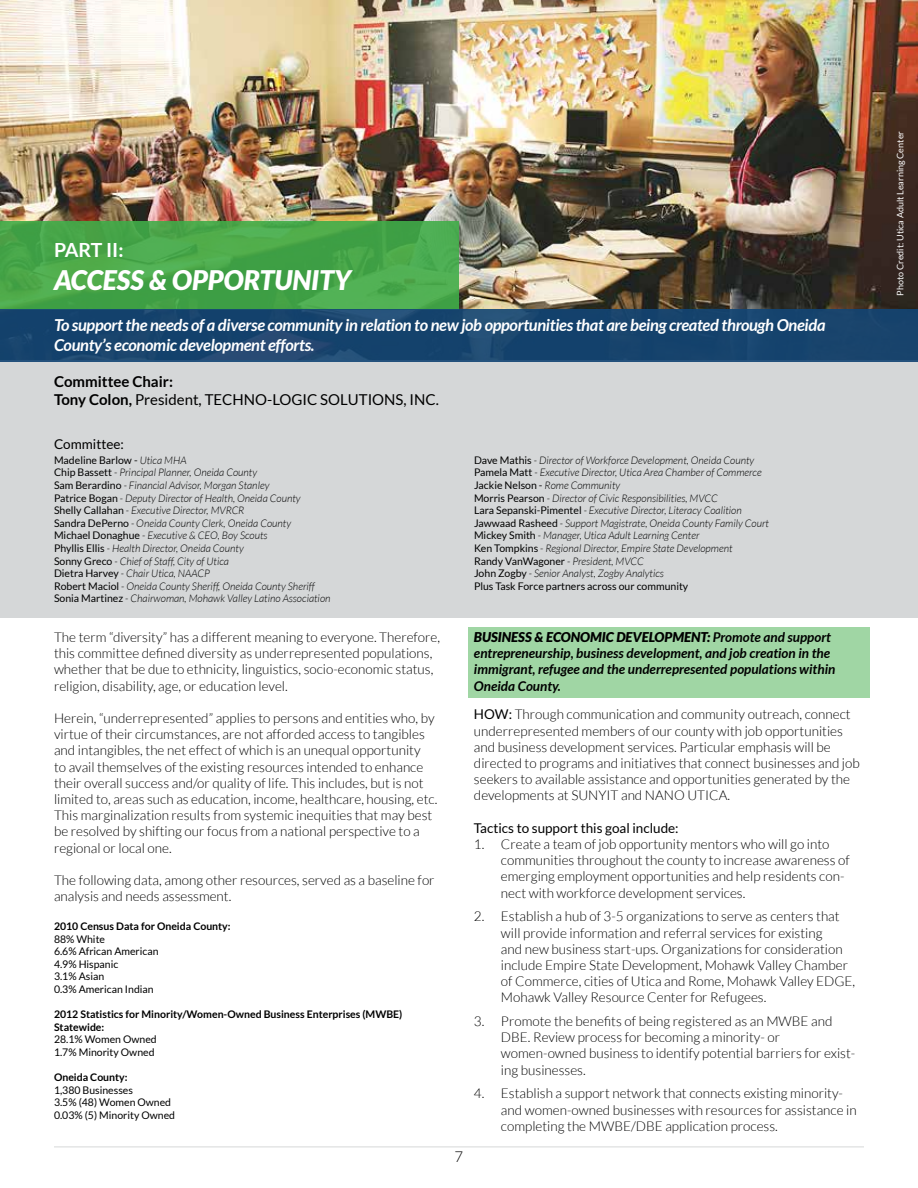
<style>
.page{position:relative;width:918px;height:1188px;background:#fff}
.page>*{position:absolute;margin:0;border:0;box-sizing:border-box;transform-origin:0 0}
.t1{font:italic 900 27px "Lato";color:#fff}
.t2{font:700 19.5px "Lato";letter-spacing:-.015em;color:#fff}
.t3{font:italic 700 16.5px/19.8px "Lato";letter-spacing:-.02em;color:#fff}
.t4{font:15px/18px "Lato";color:#000}
.t5{font:300 15px "Lato";color:#000}
.t6{font:300 13.5px/16.2px "Lato";color:#000}
.t7{font:italic 700 13.5px/16.2px "Lato";color:#000}
.t8{font:13.5px "Lato";color:#000}
.t9{font:italic 300 10.5px/12.6px "Lato";color:#000}
.t10{font:10.5px/12.6px "Lato";color:#000}
.t11{font:700 10.5px/12.6px "Lato";color:#000}
.t12{font:9px "Lato";color:#fff}
.s1{font-weight:700}
.s2{font-weight:400;font-style:normal}
.s3{font-weight:900}
.s4{font-weight:400}
</style>
<div class="page">
<img style="left:0;top:0;width:918px;height:310px">
<div style="left:468px;top:627px;width:402px;height:71px;background:#a0d6a4"></div>
<div style="left:0;top:360px;width:918px;height:257px;background:#d1d3d4"></div>
<div style="left:0;top:221px;width:459px;height:89px;background:linear-gradient(to right,#47a547,#48a94d)"></div>
<svg style="left:0;top:310px;width:918px;height:52px;background:#18446e"></svg>
<hr style="left:54px;top:1147px;width:810px;height:1px;background:#d1d3d4">
<h2 class="t2" style="left:54px;top:239px;width:71px">PART II:</h2>
<h1 class="t1" style="left:54px;top:264px;width:298px">ACCESS &amp; OPPORTUNITY</h1>
<p class="t3" style="left:54px;top:316px;width:773px">To support the needs of a diverse community in relation to new job opportunities that are being created through Oneida<br>County’s economic development efforts.</p>
<p class="t4" style="left:54px;top:373px;width:387px"><span class="s1">Committee Chair:<br>Tony Colon,</span> President, TECHNO-LOGIC SOLUTIONS, INC.</p>
<p class="t8" style="left:54px;top:437px;width:71px">Committee:</p>
<p class="t9" style="left:54px;top:454px;width:278px"><span class="s2">Madeline Barlow -</span> Utica MHA<br><span class="s2">Chip Bassett</span> - Principal Planner, Oneida County<br><span class="s2">Sam Berardino</span> - Financial Advisor, Morgan Stanley<br><span class="s2">Patrice Bogan</span> - Deputy Director of Health, Oneida County <span class="s2">Shelly Callahan</span> - Executive Director, MVRCR<br><span class="s2">Sandra DePerno</span> - Oneida County Clerk, Oneida County<br><span class="s2">Michael Donaghue</span> - Executive &amp; CEO, Boy Scouts<br><span class="s2">Phyllis Ellis</span> - Health Director, Oneida County<br><span class="s2">Sonny Greco</span> - Chief of Staff, City of Utica<br><span class="s2">Dietra Harvey</span> - Chair Utica, NAACP<br><span class="s2">Robert Maciol</span> - Oneida County Sheriff, Oneida County Sheriff <span class="s2">Sonia Martinez</span> - Chairwoman, Mohawk Valley Latino Association</p>
<p class="t6" style="left:54px;top:629px;width:388px">The term “diversity” has a different meaning to everyone. Therefore, this committee defined diversity as underrepresented populations, whether that be due to ethnicity, linguistics, socio-economic status, religion, disability, age, or education level.</p>
<p class="t6" style="left:54px;top:710px;width:385px">Herein, “underrepresented” applies to persons and entities who, by virtue of their circumstances, are not afforded access to tangibles and intangibles, the net effect of which is an unequal opportunity<br>to avail themselves of the existing resources intended to enhance their overall success and/or quality of life. This includes, but is not limited to, areas such as education, income, healthcare, housing, etc.<br>This marginalization results from systemic inequities that may best be resolved by shifting our focus from a national perspective to a regional or local one.</p>
<p class="t6" style="left:54px;top:872px;width:382px">The following data, among other resources, served as a baseline for analysis and needs assessment.</p>
<p class="t11" style="left:54px;top:920px;width:178px">2010 Census Data for Oneida County:</p>
<p class="t10" style="left:54px;top:932px;width:106px">88% White<br>6.6% African American<br>4.9% Hispanic<br>3.1% Asian<br>0.3% American Indian</p>
<p class="t11" style="left:54px;top:1008px;width:350px">2012 Statistics for Minority/Women-Owned Business Enterprises (MWBE)<br>Statewide:</p>
<p class="t10" style="left:54px;top:1033px;width:104px">28.1% Women Owned<br>1.7% Minority Owned</p>
<p class="t11" style="left:54px;top:1071px;width:75px">Oneida County:</p>
<p class="t10" style="left:54px;top:1084px;width:123px">1,380 Businesses<br>3.5% (48) Women Owned<br>0.03% (5) Minority Owned</p>
<p class="t9" style="left:474px;top:454px;width:297px"><span class="s2">Dave Mathis</span> - Director of Workforce Development, Oneida County <span class="s2">Pamela Matt</span> - Executive Director, Utica Area Chamber of Commerce <span class="s2">Jackie Nelson -</span> Rome Community<br><span class="s2">Morris Pearson</span> - Director of Civic Responsibilities, MVCC<br><span class="s2">Lara Sepanski-Pimentel</span> - Executive Director, Literacy Coalition <span class="s2">Jawwaad Rasheed</span> - Support Magistrate, Oneida County Family Court <span class="s2">Mickey Smith</span> - Manager, Utica Adult Learning Center<br><span class="s2">Ken Tompkins</span> - Regional Director, Empire State Development<br><span class="s2">Randy VanWagoner</span> - President, MVCC<br><span class="s2">John Zogby</span> - Senior Analyst, Zogby Analytics<br><span class="s2">Plus Task Force partners across our community</span></p>
<p class="t5" style="left:455px;top:1149px;width:10px">7</p>
<p class="t7" style="left:474px;top:629px;width:363px"><span class="s3">BUSINESS &amp; ECONOMIC DEVELOPMENT:</span> Promote and support entrepreneurship, business development, and job creation in the immigrant, refugee and the underrepresented populations within Oneida County.</p>
<p class="t6" style="left:474px;top:707px;width:387px"><span class="s4">HOW:</span> Through communication and community outreach, connect underrepresented members of our county with job opportunities and business development services. Particular emphasis will be directed to programs and initiatives that connect businesses and job seekers to available assistance and opportunities generated by the developments at SUNYIT and NANO UTICA.</p>
<p class="t8" style="left:474px;top:820px;width:206px">Tactics to support this goal include:</p>
<p class="t6" style="left:501px;top:836px;width:350px;text-indent:-27px">1. Create a team of job opportunity mentors who will go into communities throughout the county to increase awareness of emerging employment opportunities and help residents con&shy;nect with workforce development services.</p>
<p class="t6" style="left:501px;top:908px;width:356px;text-indent:-27px">2. Establish a hub of 3-5 organizations to serve as centers that will provide information and referral services for existing<br>and new business start-ups. Organizations for consideration include Empire State Development, Mohawk Valley Chamber of Commerce, cities of Utica and Rome, Mohawk Valley EDGE, Mohawk Valley Resource Center for Refugees.</p>
<p class="t6" style="left:501px;top:1013px;width:356px;text-indent:-27px">3. Promote the benefits of being registered as an MWBE and DBE. Review process for becoming a minority- or women-owned business to identify potential barriers for exist&shy;ing businesses.</p>
<p class="t6" style="left:501px;top:1085px;width:357px;text-indent:-27px">4. Establish a support network that connects existing minority&shy;and women-owned businesses with resources for assistance in completing the MWBE/DBE application process.</p>
<p class="t12" style="left:895px;top:296px;width:166px;rotate:-90deg">Photo Credit: Utica Adult Learning Center</p>
</div>
